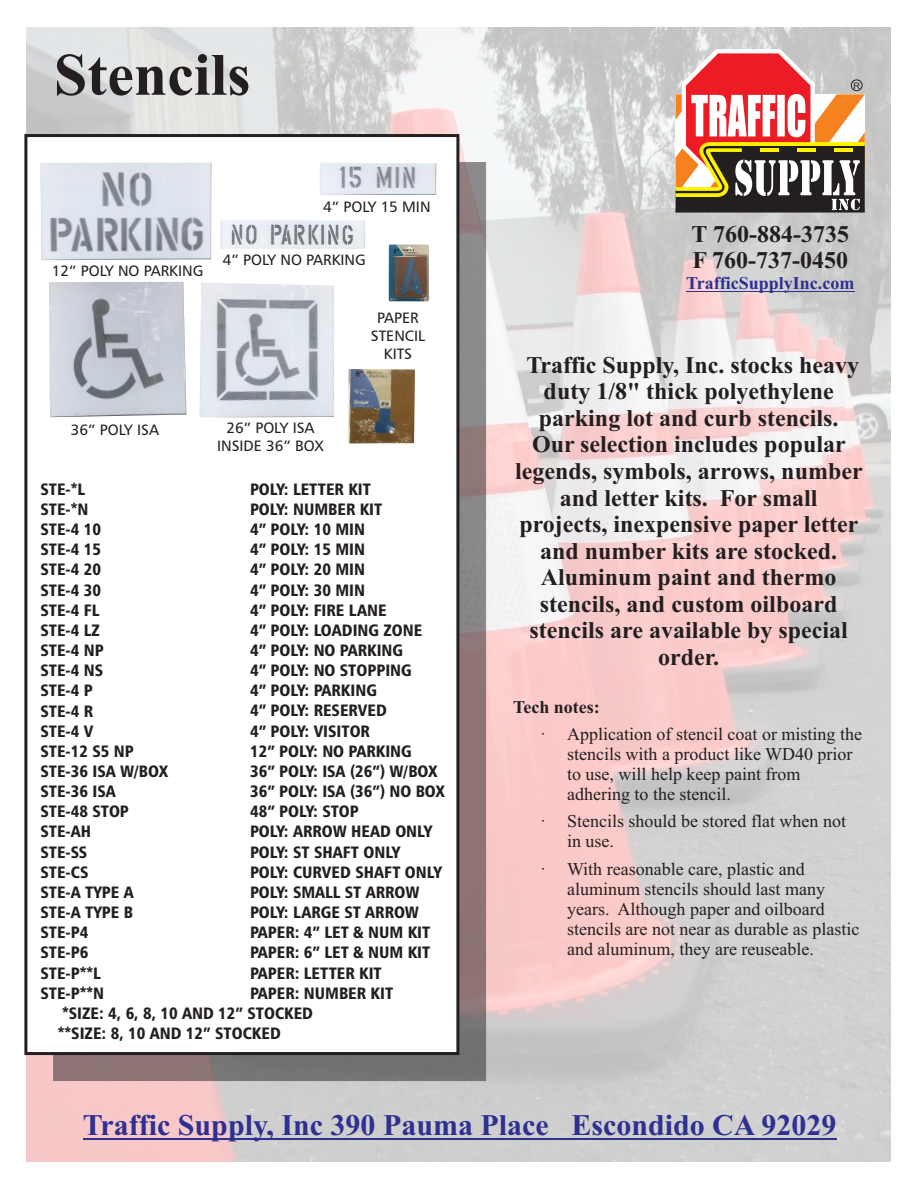
<style>
.page{position:relative;width:918px;height:1188px;background:#fff}
.page>*{position:absolute;margin:0;border:0;box-sizing:border-box;transform-origin:0 0}
.t1{font:700 60px "Times New Roman";color:#231f20}
.t2{font:700 30px "Times New Roman";color:#2e3092}
.t3{font:700 24px/26.5px "Times New Roman";color:#231f20;text-align:center}
.t4{font:18px/20px "Times New Roman";color:#231f20}
.t5{font:700 18px "Times New Roman";color:#2e3092}
.t6{font:700 18px "Times New Roman";color:#231f20}
.t7{font:16.5px/20.1px "Humanist 777 BT Black Condensed B";color:#231f20}
.t8{font:15px/18.1px "Humanist 777 BT Roman B";color:#231f20;text-align:center}
.t9{font:9px "Arial";color:#231f20}
</style>
<div class="page">
<img style="left:27px;top:27px;width:864px;height:1134px">
<svg style="left:53px;top:162px;width:433px;height:919px;background:#87797a"></svg>
<svg style="left:24px;top:133px;width:437px;height:924px"></svg>
<hr style="left:83px;top:1138px;width:753px;height:2px;background:#2e3092">
<hr style="left:686px;top:291px;width:168px;height:1px;background:#2e3092">
<svg style="left:675px;top:49px;width:190px;height:164px"></svg>
<hr style="left:760px;top:148px;width:19px;height:4px;background:#fff200">
<hr style="left:798px;top:148px;width:18px;height:4px;background:#fff200">
<hr style="left:835px;top:148px;width:18px;height:4px;background:#fff200">
<div style="left:851px;top:80px;width:11px;height:11px;border:1px solid #231f20;border-radius:50%"></div>
<img style="left:320px;top:163px;width:116px;height:32px">
<img style="left:221px;top:220px;width:144px;height:29px">
<img style="left:40px;top:163px;width:171px;height:97px">
<img style="left:49px;top:282px;width:137px;height:135px">
<img style="left:200px;top:283px;width:134px;height:134px">
<img style="left:348px;top:369px;width:67px;height:74px">
<img style="left:389px;top:244px;width:40px;height:58px">
<h1 class="t1" style="left:54px;top:54px;width:198px">Stencils</h1>
<p class="t8" style="left:323px;top:199px;width:109px">4” POLY 15 MIN</p>
<p class="t8" style="left:52px;top:263px;width:153px">12” POLY NO PARKING</p>
<p class="t8" style="left:223px;top:252px;width:144px">4” POLY NO PARKING</p>
<p class="t8" style="left:371px;top:310px;width:56px">PAPER<br>STENCIL<br>KITS</p>
<p class="t8" style="left:71px;top:422px;width:89px">36” POLY ISA</p>
<p class="t8" style="left:217px;top:420px;width:108px">26” POLY ISA<br>INSIDE 36” BOX</p>
<p class="t7" style="left:40px;top:480px;width:129px">STE-*L<br>STE-*N<br>STE-4 10<br>STE-4 15<br>STE-4 20<br>STE-4 30<br>STE-4 FL<br>STE-4 LZ<br>STE-4 NP<br>STE-4 NS<br>STE-4 P<br>STE-4 R<br>STE-4 V<br>STE-12 S5 NP<br>STE-36 ISA W/BOX<br>STE-36 ISA<br>STE-48 STOP<br>STE-AH<br>STE-SS<br>STE-CS<br>STE-A TYPE A<br>STE-A TYPE B<br>STE-P4<br>STE-P6<br>STE-P**L<br>STE-P**N</p>
<p class="t7" style="left:58px;top:1005px;width:257px">*SIZE: 4, 6, 8, 10 AND 12” STOCKED **SIZE: 8, 10 AND 12” STOCKED</p>
<p class="t7" style="left:250px;top:480px;width:197px">POLY: LETTER KIT<br>POLY: NUMBER KIT<br>4” POLY: 10 MIN<br>4” POLY: 15 MIN<br>4” POLY: 20 MIN<br>4” POLY: 30 MIN<br>4” POLY: FIRE LANE<br>4” POLY: LOADING ZONE<br>4” POLY: NO PARKING<br>4” POLY: NO STOPPING<br>4” POLY: PARKING<br>4” POLY: RESERVED<br>4” POLY: VISITOR<br>12” POLY: NO PARKING<br>36” POLY: ISA (26”) W/BOX<br>36” POLY: ISA (36”) NO BOX<br>48” POLY: STOP<br>POLY: ARROW HEAD ONLY<br>POLY: ST SHAFT ONLY<br>POLY: CURVED SHAFT ONLY<br>POLY: SMALL ST ARROW<br>POLY: LARGE ST ARROW<br>PAPER: 4” LET &amp; NUM KIT<br>PAPER: 6” LET &amp; NUM KIT<br>PAPER: LETTER KIT<br>PAPER: NUMBER KIT</p>
<p class="t9" style="left:854px;top:82px;width:8px">R</p>
<h3 class="t3" style="left:692px;top:223px;width:159px;text-align:left">T 760-884-3735<br>F 760-737-0450</h3>
<p class="t5" style="left:686px;top:277px;width:170px">TrafficSupplyInc.com</p>
<h3 class="t3" style="left:526px;top:354px;width:334px">Traffic Supply, Inc. stocks heavy</h3>
<p class="t3" style="left:515px;top:380px;width:349px">duty 1/8" thick polyethylene parking lot and curb stencils.<br>Our selection includes popular legends, symbols, arrows, number and letter kits. For small projects, inexpensive paper letter and number kits are stocked.<br>Aluminum paint and thermo stencils, and custom oilboard stencils are available by special order.</p>
<p class="t6" style="left:513px;top:701px;width:88px">Tech notes:</p>
<p class="t4" style="left:567px;top:726px;width:296px;text-indent:-27px">· Application of stencil coat or misting the stencils with a product like WD40 prior to use, will help keep paint from adhering to the stencil.</p>
<p class="t4" style="left:567px;top:813px;width:280px;text-indent:-27px">· Stencils should be stored flat when not in use.</p>
<p class="t4" style="left:567px;top:861px;width:294px;text-indent:-27px">· With reasonable care, plastic and aluminum stencils should last many years. Although paper and oilboard stencils are not near as durable as plastic and aluminum, they are reuseable.</p>
<h2 class="t2" style="left:83px;top:1115px;width:755px">Traffic Supply, Inc 390 Pauma Place Escondido CA 92029</h2>
</div>
